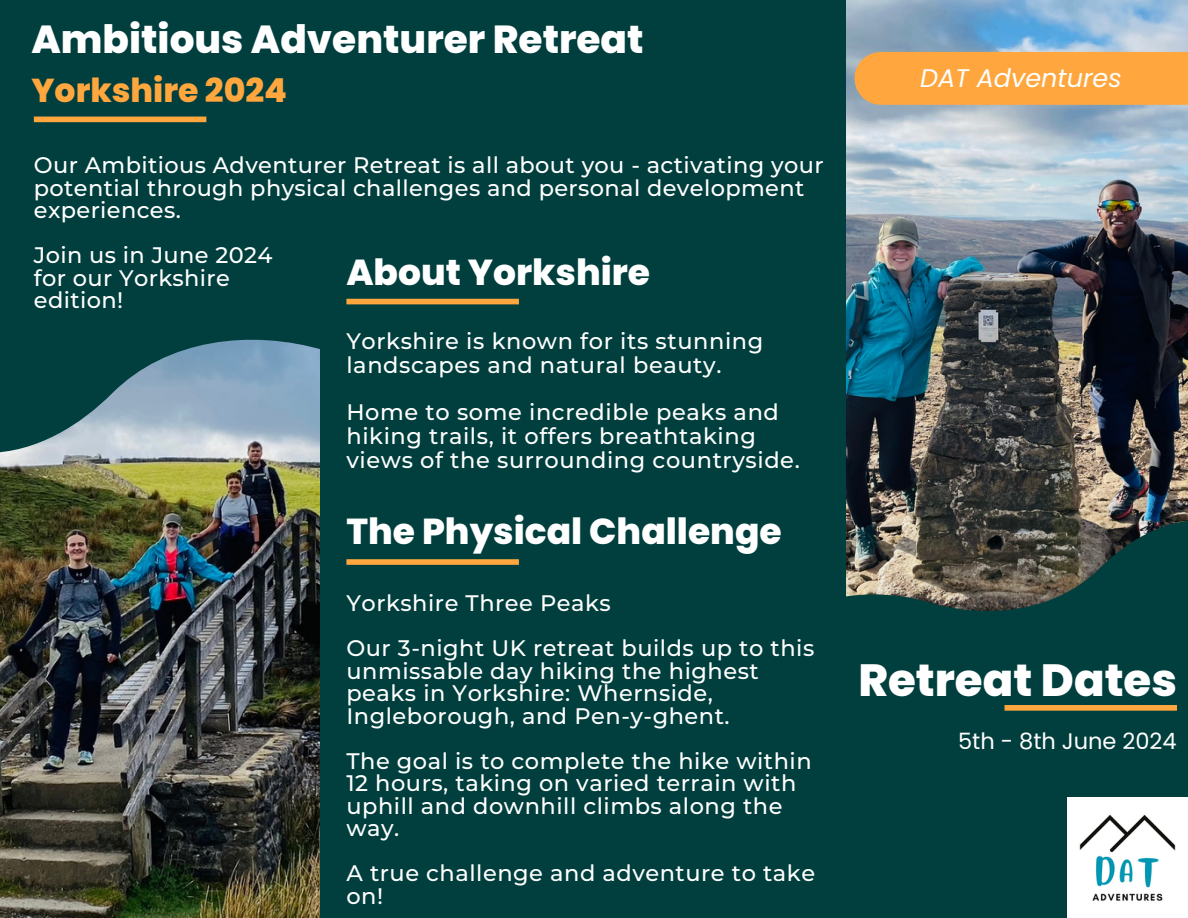
<style>
.page{position:relative;width:1188px;height:918px;background:#003f3d}
.page>*{position:absolute;margin:0;border:0;box-sizing:border-box;transform-origin:0 0}
.t1{font:800 45px "Poppins";color:#fff}
.t2{font:800 39px "Poppins";color:#fff}
.t3{font:800 36px "Poppins";color:#fff}
.t4{font:800 33px "Poppins";color:#ffa73e}
.t5{font:italic 25.5px "Poppins";color:#fff}
.t6{font:500 22.5px/22.5px "Montserrat";letter-spacing:.025em;color:#fff}
.t7{font:22.5px "Poppins";color:#fff}
</style>
<div class="page">
<img style="left:847px;top:0;width:341px;height:520px">
<img style="left:0;top:453px;width:320px;height:465px">
<svg style="left:846px;top:520px;width:342px;height:91px"></svg>
<svg style="left:0;top:116px;width:519px;height:337px"></svg>
<div style="left:881px;top:52px;width:307px;height:53px;background:#ffa73e"></div>
<div style="left:1005px;top:705px;width:172px;height:6px;background:#ffa73e"></div>
<div style="left:34px;top:117px;width:172px;height:5px;background:#ffa73e"></div>
<div style="left:346px;top:559px;width:173px;height:6px;background:#ffa73e"></div>
<div style="left:346px;top:299px;width:173px;height:5px;background:#ffa73e"></div>
<img style="left:1068px;top:798px;width:120px;height:120px">
<h2 class="t2" style="left:31px;top:12px;width:614px">Ambitious Adventurer Retreat</h2>
<h5 class="t4" style="left:31px;top:67px;width:257px">Yorkshire 2024</h5>
<h2 class="t6" style="left:34px;top:154px;width:791px">Our Ambitious Adventurer Retreat is all about you - activating your potential through physical challenges and personal development experiences.</h2>
<p class="t6" style="left:34px;top:244px;width:240px">Join us in June 2024 for our Yorkshire edition!</p>
<h2 class="t3" style="left:346px;top:247px;width:305px">About Yorkshire</h2>
<h3 class="t6" style="left:346px;top:330px;width:418px;line-height:23.7px">Yorkshire is known for its stunning landscapes and natural beauty.</h3>
<h5 class="t6" style="left:346px;top:400px;width:455px;line-height:23.7px">Home to some incredible peaks and hiking trails, it offers breathtaking views of the surrounding countryside.</h5>
<h4 class="t3" style="left:346px;top:506px;width:437px">The Physical Challenge</h4>
<h5 class="t6" style="left:346px;top:592px;width:266px">Yorkshire Three Peaks</h5>
<h5 class="t6" style="left:346px;top:637px;width:469px">Our 3-night UK retreat builds up to this unmissable day hiking the highest peaks in Yorkshire: Whernside, Ingleborough, and Pen-y-ghent.</h5>
<h5 class="t6" style="left:346px;top:749px;width:467px">The goal is to complete the hike within<br>12 hours, taking on varied terrain with uphill and downhill climbs along the way.</h5>
<h5 class="t6" style="left:346px;top:862px;width:470px">A true challenge and adventure to take on!</h5>
<h1 class="t5" style="left:920px;top:61px;width:203px">DAT Adventures</h1>
<h5 class="t1" style="left:858px;top:648px;width:320px">Retreat Dates</h5>
<h5 class="t7" style="left:958px;top:725px;width:220px">5th - 8th June 2024</h5>
</div>
